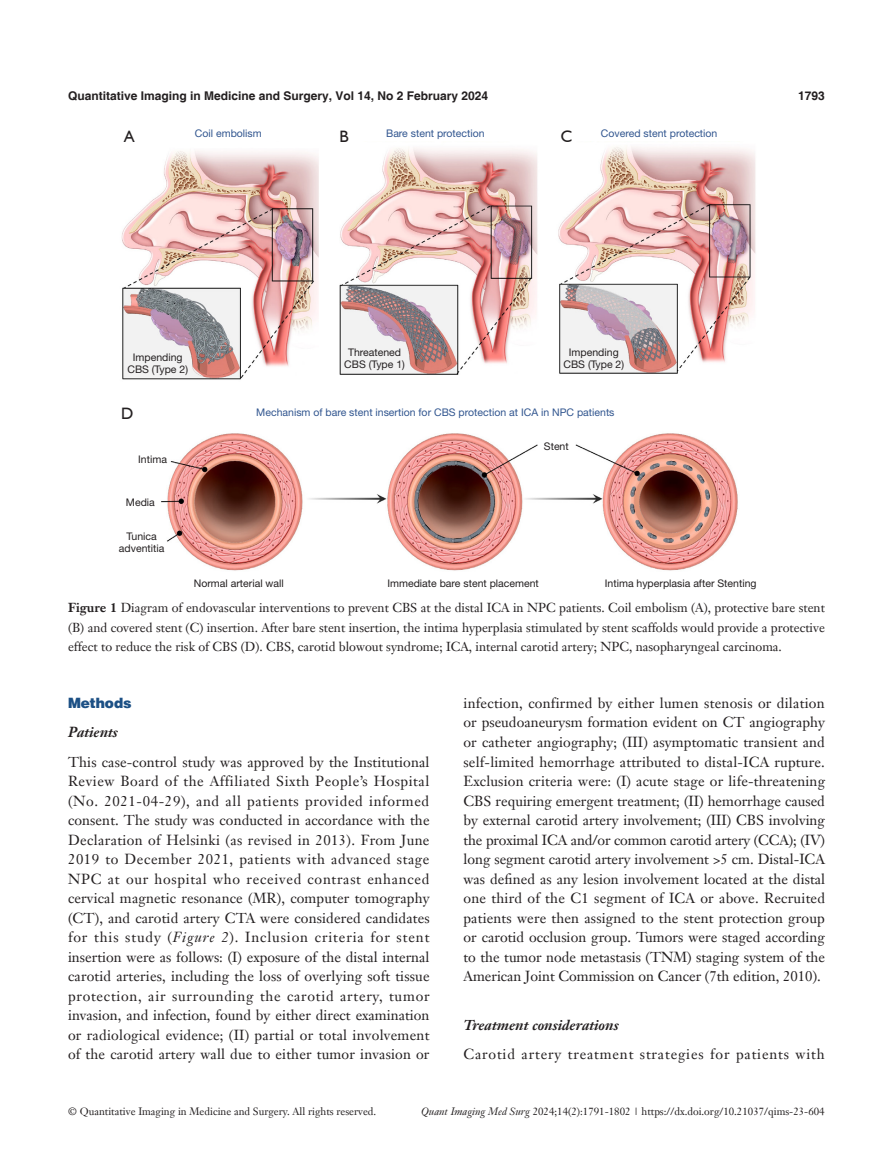
<style>
.page{position:relative;width:893px;height:1170px;background:#fff}
.page>*{position:absolute;margin:0;border:0;box-sizing:border-box;transform-origin:0 0}
.t1{font:16.5px "Humanist 521 BT";color:#231f20}
.t2{font:14.25px/19.5px "Janson Text LT";letter-spacing:.01em;color:#231f20;text-align:justify}
.t3{font:14.25px "Janson Text LT";letter-spacing:.055em;color:#231f20}
.t4{font:italic 700 14.25px "Janson Text LT";color:#231f20}
.t5{font:900 14.25px "Helvetica";color:#1c5085}
.t6{font:12.75px/19.5px "Janson Text LT";color:#231f20;text-align:justify}
.t7{font:700 12px "Helvetica";color:#231f20}
.t8{font:10.5px/12px "Helvetica Neue LT Pro";color:#231f20;text-align:center}
.t9{font:10.5px "Janson Text LT";color:#231f20}
.t10{font:10.5px "Helvetica Neue LT Pro";color:#31558f}
.s1{font-weight:700}
.s2{font-style:italic}
</style>
<div class="page">
<img style="left:121px;top:147px;width:635px;height:424px">
<div style="left:119px;top:405px;width:17px;height:17px;background:#fff"></div>
<p class="t7" style="left:68px;top:88px;width:422px">Quantitative Imaging in Medicine and Surgery, Vol 14, No 2 February 2024</p>
<p class="t7" style="left:798px;top:88px;width:28px">1793</p>
<p class="t10" style="left:195px;top:126px;width:68px">Coil embolism</p>
<p class="t10" style="left:386px;top:126px;width:100px">Bare stent protection</p>
<p class="t1" style="left:124px;top:126px;width:12px">A</p>
<p class="t1" style="left:340px;top:126px;width:11px">B</p>
<p class="t1" style="left:561px;top:126px;width:13px">C</p>
<p class="t10" style="left:601px;top:126px;width:118px">Covered stent protection</p>
<p class="t8" style="left:127px;top:350px;width:62px">Impending<br>CBS (Type 2)</p>
<p class="t1" style="left:121px;top:403px;width:14px">D</p>
<p class="t8" style="left:138px;top:453px;width:30px">Intima</p>
<p class="t8" style="left:126px;top:495px;width:30px">Media</p>
<p class="t8" style="left:119px;top:529px;width:47px">Tunica adventitia</p>
<p class="t8" style="left:344px;top:345px;width:62px">Threatened<br>CBS (Type 1)</p>
<p class="t8" style="left:563px;top:346px;width:62px">Impending<br>CBS (Type 2)</p>
<p class="t10" style="left:256px;top:405px;width:360px">Mechanism of bare stent insertion for CBS protection at ICA in NPC patients</p>
<p class="t8" style="left:544px;top:439px;width:26px">Stent</p>
<p class="t8" style="left:194px;top:577px;width:92px">Normal arterial wall</p>
<p class="t8" style="left:387px;top:577px;width:153px">Immediate bare stent placement</p>
<p class="t8" style="left:605px;top:577px;width:153px">Intima hyperplasia after Stenting</p>
<p class="t6" style="left:68px;top:598px;width:758px"><span class="s1">Figure 1</span> Diagram of endovascular interventions to prevent CBS at the distal ICA in NPC patients. Coil embolism (A), protective bare stent (B) and covered stent (C) insertion. After bare stent insertion, the intima hyperplasia stimulated by stent scaffolds would provide a protective effect to reduce the risk of CBS (D). CBS, carotid blowout syndrome; ICA, internal carotid artery; NPC, nasopharyngeal carcinoma.</p>
<p class="t5" style="left:68px;top:693px;width:65px">Methods</p>
<p class="t4" style="left:68px;top:723px;width:51px">Patients</p>
<p class="t2" style="left:68px;top:751px;width:363px">This case-control study was approved by the Institutional Review Board of the Affiliated Sixth People’s Hospital (No. 2021-04-29), and all patients provided informed consent. The study was conducted in accordance with the Declaration of Helsinki (as revised in 2013). From June 2019 to December 2021, patients with advanced stage NPC at our hospital who received contrast enhanced cervical magnetic resonance (MR), computer tomography (CT), and carotid artery CTA were considered candidates for this study (<span class="s2">Figure 2</span>). Inclusion criteria for stent insertion were as follows: (I) exposure of the distal internal carotid arteries, including the loss of overlying soft tissue protection, air surrounding the carotid artery, tumor invasion, and infection, found by either direct examination or radiological evidence; (II) partial or total involvement of the carotid artery wall due to either tumor invasion or</p>
<p class="t2" style="left:463px;top:693px;width:363px">infection, confirmed by either lumen stenosis or dilation or pseudoaneurysm formation evident on CT angiography or catheter angiography; (III) asymptomatic transient and self-limited hemorrhage attributed to distal-ICA rupture.<br>Exclusion criteria were: (I) acute stage or life-threatening CBS requiring emergent treatment; (II) hemorrhage caused by external carotid artery involvement; (III) CBS involving the proximal ICA and/or common carotid artery (CCA); (IV) long segment carotid artery involvement &gt;5 cm. Distal-ICA was defined as any lesion involvement located at the distal one third of the C1 segment of ICA or above. Recruited patients were then assigned to the stent protection group or carotid occlusion group. Tumors were staged according to the tumor node metastasis (TNM) staging system of the American Joint Commission on Cancer (7th edition, 2010).</p>
<p class="t4" style="left:463px;top:1015px;width:157px">Treatment considerations</p>
<p class="t3" style="left:463px;top:1045px;width:363px">Carotid artery treatment strategies for patients with</p>
<p class="t9" style="left:68px;top:1104px;width:310px">© Quantitative Imaging in Medicine and Surgery. All rights reserved.</p>
<p class="t9" style="left:421px;top:1104px;width:405px"><span class="s2">Quant Imaging Med Surg</span> 2024;14(2):1791-1802 | https://dx.doi.org/10.21037/qims-23-604</p>
</div>
